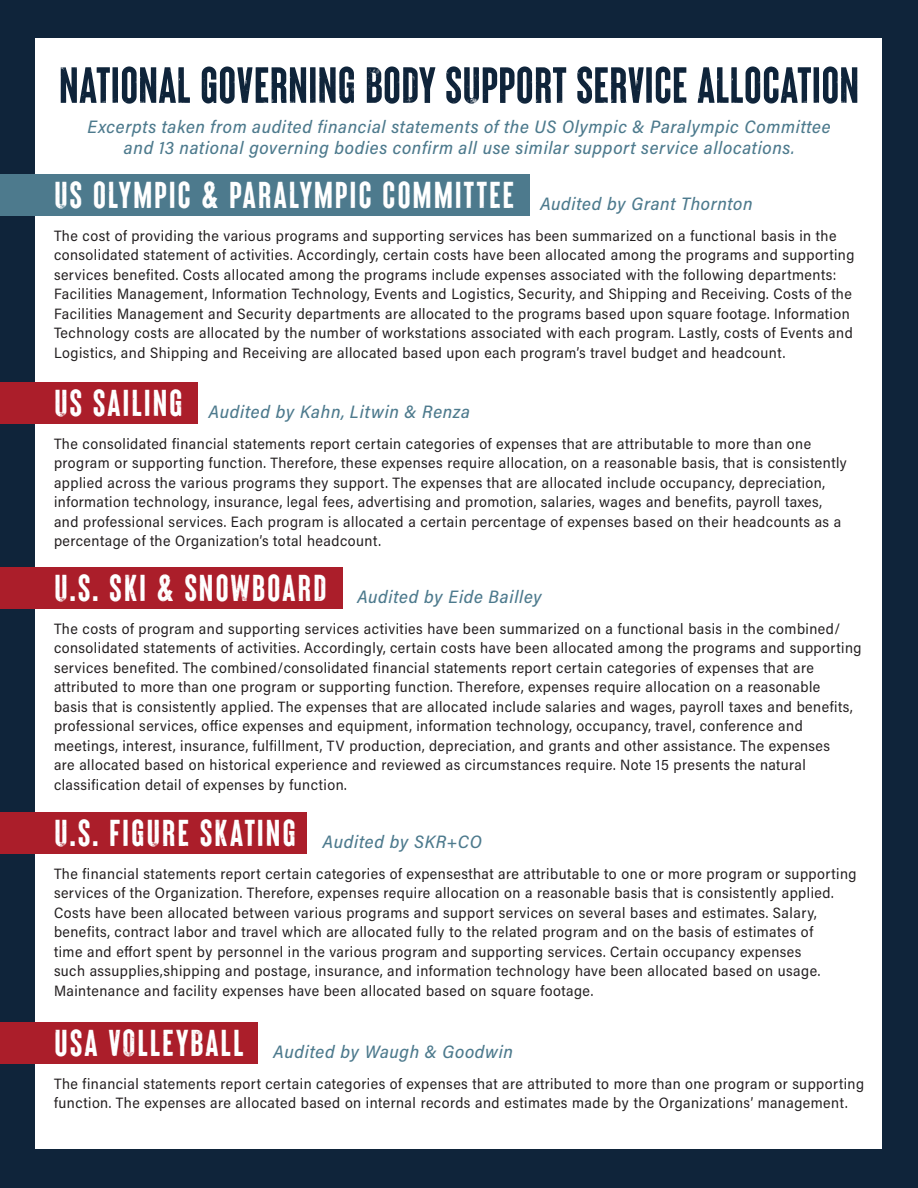
<style>
.page{position:relative;width:918px;height:1188px;background:#0f243a}
.page>*{position:absolute;margin:0;border:0;box-sizing:border-box;transform-origin:0 0}
.t1{font:51px "Brixton Lead Vector";color:#0f243a}
.t2{font:37.5px "Brixton Lead Vector";letter-spacing:.05em;color:#fff}
.t3{font:18px "Acumin Variable Concept";letter-spacing:.035em;color:#4d7a8d}
.t4{font:15px/19.5px "Acumin Variable Concept";letter-spacing:.03em;color:#231f20}
</style>
<div class="page">
<div style="left:36px;top:39px;width:846px;height:1110px;background:#fff"></div>
<div style="left:0;top:567px;width:342px;height:42px;background:#ab1e2a"></div>
<div style="left:0;top:813px;width:307px;height:41px;background:#ab1e2a"></div>
<div style="left:0;top:1022px;width:258px;height:42px;background:#ab1e2a"></div>
<div style="left:0;top:174px;width:529px;height:42px;background:#4d7a8d"></div>
<div style="left:0;top:382px;width:198px;height:42px;background:#ab1e2a"></div>
<p class="t1" style="left:59px;top:57px;width:802px">NATIONAL GOVERNING BODY SUPPORT SERVICE ALLOCATION</p>
<p class="t3" style="left:88px;top:114px;width:745px">Excerpts taken from audited financial statements of the US Olympic &amp; Paralympic Committee</p>
<p class="t3" style="left:124px;top:136px;width:672px">and 13 national governing bodies confirm all use similar support service allocations.</p>
<p class="t2" style="left:54px;top:174px;width:462px">US OLYMPIC &amp; PARALYMPIC COMMITTEE</p>
<p class="t3" style="left:540px;top:191px;width:214px">Audited by Grant Thornton</p>
<p class="t4" style="left:54px;top:225px;width:802px">The cost of providing the various programs and supporting services has been summarized on a functional basis in the consolidated statement of activities. Accordingly, certain costs have been allocated among the programs and supporting services benefited. Costs allocated among the programs include expenses associated with the following departments:<br>Facilities Management, Information Technology, Events and Logistics, Security, and Shipping and Receiving. Costs of the Facilities Management and Security departments are allocated to the programs based upon square footage. Information Technology costs are allocated by the number of workstations associated with each program. Lastly, costs of Events and Logistics, and Shipping and Receiving are allocated based upon each program’s travel budget and headcount.</p>
<p class="t2" style="left:54px;top:383px;width:130px">US SAILING</p>
<p class="t3" style="left:209px;top:399px;width:263px">Audited by Kahn, Litwin &amp; Renza</p>
<p class="t4" style="left:54px;top:433px;width:794px">The consolidated financial statements report certain categories of expenses that are attributable to more than one program or supporting function. Therefore, these expenses require allocation, on a reasonable basis, that is consistently applied across the various programs they support. The expenses that are allocated include occupancy, depreciation, information technology, insurance, legal fees, advertising and promotion, salaries, wages and benefits, payroll taxes, and professional services. Each program is allocated a certain percentage of expenses based on their headcounts as a percentage of the Organization’s total headcount.</p>
<p class="t2" style="left:54px;top:567px;width:274px">U.S. SKI &amp; SNOWBOARD</p>
<p class="t3" style="left:357px;top:584px;width:186px">Audited by Eide Bailley</p>
<p class="t4" style="left:54px;top:618px;width:809px">The costs of program and supporting services activities have been summarized on a functional basis in the combined/ consolidated statements of activities. Accordingly, certain costs have been allocated among the programs and supporting services benefited. The combined/consolidated financial statements report certain categories of expenses that are attributed to more than one program or supporting function. Therefore, expenses require allocation on a reasonable<br>basis that is consistently applied. The expenses that are allocated include salaries and wages, payroll taxes and benefits, professional services, office expenses and equipment, information technology, occupancy, travel, conference and meetings, interest, insurance, fulfillment, TV production, depreciation, and grants and other assistance. The expenses<br>are allocated based on historical experience and reviewed as circumstances require. Note 15 presents the natural classification detail of expenses by function.</p>
<p class="t2" style="left:54px;top:813px;width:243px">U.S. FIGURE SKATING</p>
<p class="t3" style="left:323px;top:829px;width:161px">Audited by SKR+CO</p>
<p class="t4" style="left:54px;top:863px;width:804px">The financial statements report certain categories of expensesthat are attributable to one or more program or supporting services of the Organization. Therefore, expenses require allocation on a reasonable basis that is consistently applied.<br>Costs have been allocated between various programs and support services on several bases and estimates. Salary, benefits, contract labor and travel which are allocated fully to the related program and on the basis of estimates of<br>time and effort spent by personnel in the various program and supporting services. Certain occupancy expenses<br>such assupplies,shipping and postage, insurance, and information technology have been allocated based on usage.<br>Maintenance and facility expenses have been allocated based on square footage.</p>
<p class="t2" style="left:54px;top:1023px;width:191px">USA VOLLEYBALL</p>
<p class="t3" style="left:273px;top:1039px;width:242px">Audited by Waugh &amp; Goodwin</p>
<p class="t4" style="left:54px;top:1073px;width:812px">The financial statements report certain categories of expenses that are attributed to more than one program or supporting function. The expenses are allocated based on internal records and estimates made by the Organizations’ management.</p>
</div>
